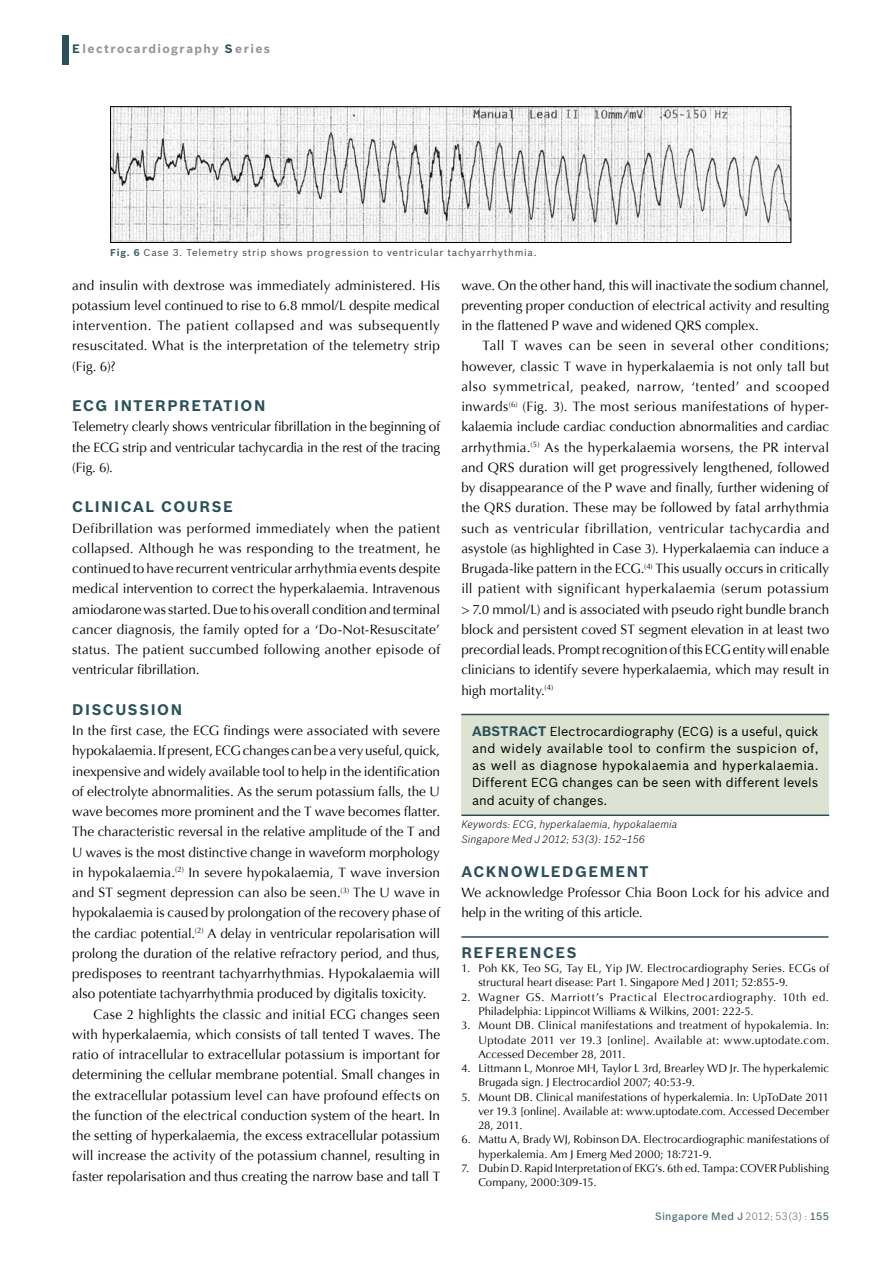
<style>
.page{position:relative;width:893px;height:1263px;background:#fff}
.page>*{position:absolute;margin:0;border:0;box-sizing:border-box;transform-origin:0 0}
.t1{font:700 15px "Bosch Sans";letter-spacing:.1em;color:#2b5057}
.t2{font:13.5px/20.2px "Optima";color:#000;text-align:justify}
.t3{font:12.75px/17.2px "Bosch Sans";letter-spacing:.005em;color:#000;text-align:justify}
.t4{font:700 12px "Bosch Sans";letter-spacing:.115em;color:#939598}
.t5{font:11.25px/14.2px "Optima";letter-spacing:.01em;color:#000}
.t6{font:11.25px/14.2px "Optima";letter-spacing:.045em;color:#000}
.t7{font:italic 300 10.5px/15px "Bosch Sans";letter-spacing:.01em;color:#000}
.t8{font:500 10.5px "Bosch Sans";letter-spacing:.02em;color:#4b6a70}
.t9{font:9.75px "Bosch Sans";letter-spacing:.07em;color:#414042}
.s1{color:#2b5057}
.s2{font-weight:700;color:#406168}
.s3{font-weight:700;font-size:13.5px;color:#2b5057}
.s4{font-weight:300;color:#636466}
</style>
<div class="page">
<div style="left:63px;top:35px;width:6px;height:29px;background:#2b5057"></div>
<hr style="left:461px;top:936px;width:367px;height:2px;background:#2b5057">
<img style="left:112px;top:108px;width:677px;height:133px">
<div style="left:110px;top:106px;width:681px;height:137px;border:1px solid #000"></div>
<div style="left:461px;top:714px;width:368px;height:101px;background:#dce3d3"></div>
<hr style="left:461px;top:814px;width:368px;height:2px;background:#2b5057">
<hr style="left:461px;top:714px;width:368px;height:1px;background:#2b5057">
<p class="t4" style="left:72px;top:41px;width:199px"><span class="s1">E</span>lectrocardiography <span class="s1">S</span>eries</p>
<p class="t9" style="left:110px;top:246px;width:428px"><span class="s2">Fig. 6</span> Case 3. Telemetry strip shows progression to ventricular tachyarrhythmia.</p>
<p class="t2" style="left:72px;top:275px;width:369px">and insulin with dextrose was immediately administered. His potassium level continued to rise to 6.8 mmol/L despite medical intervention. The patient collapsed and was subsequently resuscitated. What is the interpretation of the telemetry strip (Fig. 6)?</p>
<p class="t1" style="left:72px;top:396px;width:195px">ECG INTERPRETATION</p>
<p class="t2" style="left:72px;top:417px;width:369px">Telemetry clearly shows ventricular fibrillation in the beginning of the ECG strip and ventricular tachycardia in the rest of the tracing (Fig. 6).</p>
<p class="t1" style="left:72px;top:498px;width:162px">CLINICAL COURSE</p>
<p class="t2" style="left:72px;top:518px;width:369px">Defibrillation was performed immediately when the patient collapsed. Although he was responding to the treatment, he continued to have recurrent ventricular arrhythmia events despite medical intervention to correct the hyperkalaemia. Intravenous amiodarone was started. Due to his overall condition and terminal cancer diagnosis, the family opted for a ‘Do-Not-Resuscitate’ status. The patient succumbed following another episode of ventricular fibrillation.</p>
<p class="t1" style="left:72px;top:700px;width:111px">DISCUSSION</p>
<p class="t2" style="left:72px;top:721px;width:369px">In the first case, the ECG findings were associated with severe hypokalaemia. If present, ECG changes can be a very useful, quick, inexpensive and widely available tool to help in the identification of electrolyte abnormalities. As the serum potassium falls, the U wave becomes more prominent and the T wave becomes flatter.<br>The characteristic reversal in the relative amplitude of the T and U waves is the most distinctive change in waveform morphology in hypokalaemia.<sup>(2)</sup> In severe hypokalaemia, T wave inversion and ST segment depression can also be seen.<sup>(3)</sup> The U wave in hypokalaemia is caused by prolongation of the recovery phase of the cardiac potential.<sup>(2)</sup> A delay in ventricular repolarisation will prolong the duration of the relative refractory period, and thus, predisposes to reentrant tachyarrhythmias. Hypokalaemia will also potentiate tachyarrhythmia produced by digitalis toxicity.</p>
<p class="t2" style="left:72px;top:1004px;width:369px;text-indent:21px">Case 2 highlights the classic and initial ECG changes seen with hyperkalaemia, which consists of tall tented T waves. The ratio of intracellular to extracellular potassium is important for determining the cellular membrane potential. Small changes in the extracellular potassium level can have profound effects on the function of the electrical conduction system of the heart. In the setting of hyperkalaemia, the excess extracellular potassium will increase the activity of the potassium channel, resulting in faster repolarisation and thus creating the narrow base and tall T</p>
<p class="t2" style="left:461px;top:275px;width:369px">wave. On the other hand, this will inactivate the sodium channel, preventing proper conduction of electrical activity and resulting in the flattened P wave and widened QRS complex.</p>
<p class="t2" style="left:461px;top:336px;width:369px;text-indent:21px">Tall T waves can be seen in several other conditions; however, classic T wave in hyperkalaemia is not only tall but also symmetrical, peaked, narrow, ‘tented’ and scooped inwards<sup>(6)</sup> (Fig. 3). The most serious manifestations of hyper&shy;kalaemia include cardiac conduction abnormalities and cardiac arrhythmia.<sup>(5)</sup> As the hyperkalaemia worsens, the PR interval and QRS duration will get progressively lengthened, followed by disappearance of the P wave and finally, further widening of the QRS duration. These may be followed by fatal arrhythmia such as ventricular fibrillation, ventricular tachycardia and asystole (as highlighted in Case 3). Hyperkalaemia can induce a Brugada-like pattern in the ECG.<sup>(4)</sup> This usually occurs in critically ill patient with significant hyperkalaemia (serum potassium &gt; 7.0 mmol/L) and is associated with pseudo right bundle branch block and persistent coved ST segment elevation in at least two precordial leads. Prompt recognition of this ECG entity will enable clinicians to identify severe hyperkalaemia, which may result in high mortality.<sup>(4)</sup></p>
<p class="t3" style="left:472px;top:722px;width:348px"><span class="s3">ABSTRACT</span> Electrocardiography (ECG) is a useful, quick and widely available tool to confirm the suspicion of, as well as diagnose hypokalaemia and hyperkalaemia.<br>Different ECG changes can be seen with different levels and acuity of changes.</p>
<p class="t7" style="left:461px;top:817px;width:217px">Keywords: ECG, hyperkalaemia, hypokalaemia<br>Singapore Med J 2012; 53(3): 152–156</p>
<p class="t1" style="left:461px;top:862px;width:189px">ACKNOWLEDGEMENT</p>
<p class="t2" style="left:461px;top:883px;width:369px">We acknowledge Professor Chia Boon Lock for his advice and help in the writing of this article.</p>
<p class="t1" style="left:461px;top:943px;width:117px">REFERENCES</p>
<p class="t5" style="left:478px;top:961px;width:352px;text-indent:-17px">1. Poh KK, Teo SG, Tay EL, Yip JW. Electrocardiography Series. ECGs of structural heart disease: Part 1. Singapore Med J 2011; 52:855-9.</p>
<p class="t6" style="left:478px;top:990px;width:352px;text-indent:-17px">2. Wagner GS. Marriott’s Practical Electrocardiography. 10th ed.<br>Philadelphia: Lippincot Williams &amp; Wilkins, 2001: 222-5.</p>
<p class="t5" style="left:478px;top:1018px;width:352px;text-align:justify;text-indent:-17px">3. Mount DB. Clinical manifestations and treatment of hypokalemia. In:<br>Uptodate 2011 ver 19.3 [online]. Available at: www.uptodate.com.<br>Accessed December 28, 2011.</p>
<p class="t5" style="left:478px;top:1061px;width:352px;text-indent:-17px">4. Littmann L, Monroe MH, Taylor L 3rd, Brearley WD Jr. The hyperkalemic<br>Brugada sign. J Electrocardiol 2007; 40:53-9.</p>
<p class="t5" style="left:478px;top:1090px;width:352px;text-align:justify;text-indent:-17px">5. Mount DB. Clinical manifestations of hyperkalemia. In: UpToDate 2011 ver 19.3 [online]. Available at: www.uptodate.com. Accessed December 28, 2011.</p>
<p class="t5" style="left:478px;top:1132px;width:352px;text-indent:-17px">6. Mattu A, Brady WJ, Robinson DA. Electrocardiographic manifestations of hyperkalemia. Am J Emerg Med 2000; 18:721-9.</p>
<p class="t5" style="left:478px;top:1161px;width:352px;text-indent:-17px">7. Dubin D. Rapid Interpretation of EKG’s. 6th ed. Tampa: COVER Publishing<br>Company, 2000:309-15.</p>
<p class="t8" style="left:655px;top:1210px;width:176px">Singapore Med J <span class="s4">2012; 53(3) :</span> 155</p>
</div>
